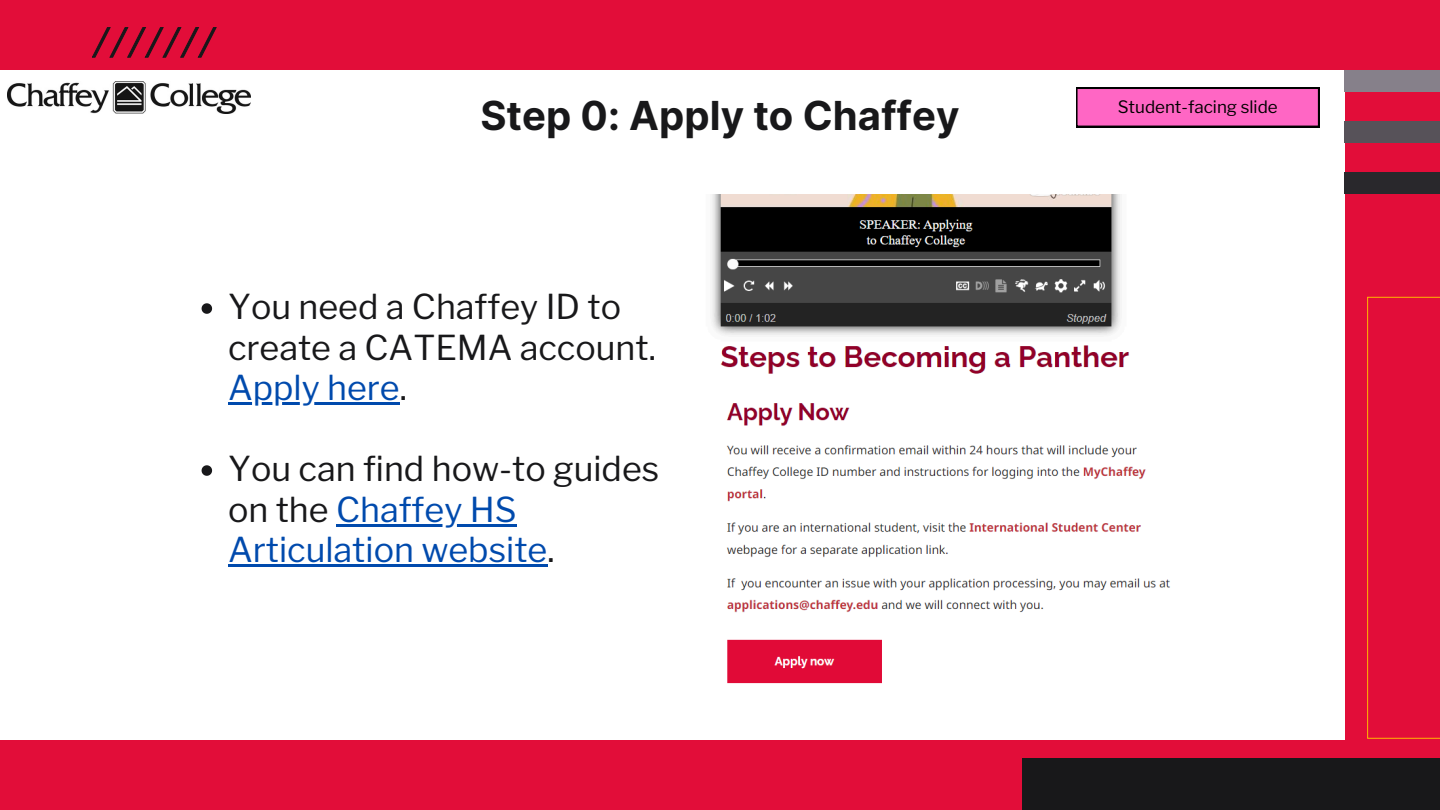
<style>
.page{position:relative;width:1440px;height:810px;background:#e20d39}
.page>*{position:absolute;margin:0;border:0;box-sizing:border-box;transform-origin:0 0}
.t1{font:700 40px "Inter";color:#18181a}
.t2{font:34.1px/40.5px "Libre Franklin";color:#18181a}
.t3{font:34.1px "Libre Franklin";color:#004aad}
.t4{font:17px "Libre Franklin";color:#000}
.s1{color:#18181a}
.s2{color:#004aad}
</style>
<div class="page">
<div style="left:0;top:70px;width:1345px;height:670px;background:#fff"></div>
<svg style="left:92px;top:27px;width:125px;height:31px"></svg>
<div style="left:1345px;top:172px;width:95px;height:22px;background:#29282c"></div>
<div style="left:1345px;top:121px;width:95px;height:22px;background:#575259"></div>
<div style="left:1345px;top:70px;width:95px;height:22px;background:#86808a"></div>
<svg style="left:1367px;top:297px;width:73px;height:442px"></svg>
<div style="left:1023px;top:759px;width:417px;height:51px;background:#18181a"></div>
<img style="left:8px;top:81px;width:242px;height:33px">
<img style="left:712px;top:194px;width:458px;height:490px">
<svg style="left:202px;top:303px;width:10px;height:11px"></svg>
<hr style="left:228px;top:402px;width:172px;height:3px;background:#004aad">
<svg style="left:202px;top:465px;width:10px;height:11px"></svg>
<hr style="left:336px;top:524px;width:181px;height:3px;background:#004aad">
<hr style="left:228px;top:564px;width:319px;height:3px;background:#004aad">
<svg style="left:1076px;top:88px;width:243px;height:39px;background:#ec5eb5"></svg>
<p class="t1" style="left:480px;top:91px;width:481px">Step 0: Apply to Chaffey</p>
<p class="t2" style="left:228px;top:287px;width:429px">You need a Chaffey ID to create a CATEMA account.</p>
<p class="t3" style="left:228px;top:367px;width:180px">Apply here<span class="s1">.</span></p>
<p class="t2" style="left:228px;top:449px;width:433px">You can find how-to guides on the <span class="s2">Chaffey HS</span></p>
<p class="t3" style="left:228px;top:529px;width:328px">Articulation website<span class="s1">.</span></p>
<p class="t4" style="left:1118px;top:97px;width:162px">Student-facing slide</p>
</div>
